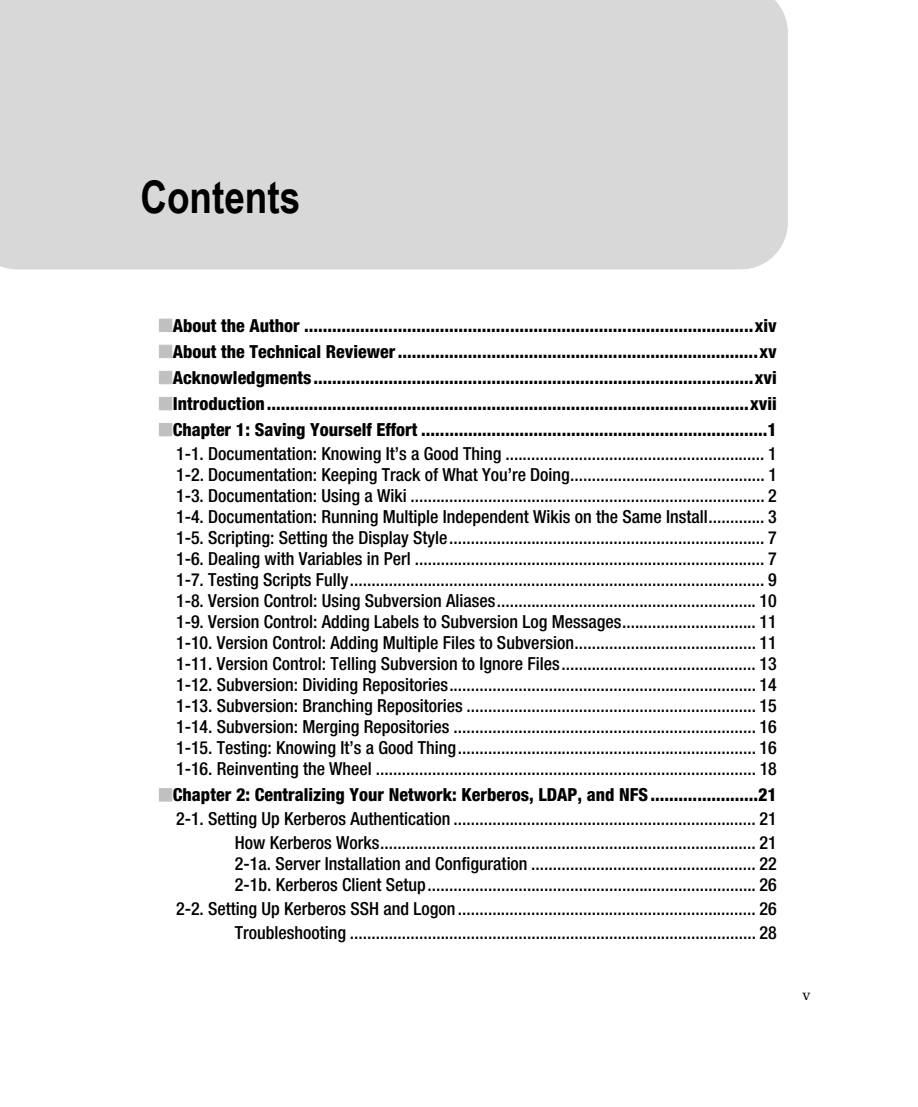
<style>
.page{position:relative;width:918px;height:1107px;background:#fff}
.page>*{position:absolute;margin:0;border:0;box-sizing:border-box;transform-origin:0 0}
.t1{font:700 45px "Arial Narrow";color:#000}
.t2{font:500 condensed 18px/21px "Helvetica Neue";color:#000;text-align:right}
.t3{font:800 condensed 18px/24.3px "Helvetica Neue";color:#000;text-align:right}
.t4{font:15px "Utopia";color:#000}
.s1{color:#c0c0c0}
.s2{font-weight:500}
.s3{font-weight:800}
</style>
<div class="page">
<div style="left:0;top:0;width:788px;height:270px;background:#d8d8d8"></div>
<h1 class="t1" style="left:140px;top:171px;width:161px">Contents</h1>
<p class="t3" style="left:159px;top:315px;width:620px"><span class="s1">■</span>About the Author ................................................................................................xiv</p>
<p class="t3" style="left:159px;top:341px;width:620px"><span class="s1">■</span>About the Technical Reviewer.............................................................................xv</p>
<p class="t3" style="left:159px;top:367px;width:620px"><span class="s1">■</span>Acknowledgments..............................................................................................xvi</p>
<p class="t3" style="left:159px;top:393px;width:620px"><span class="s1">■</span>Introduction.......................................................................................................xvii</p>
<p class="t3" style="left:159px;top:419px;width:620px"><span class="s1">■</span>Chapter 1: Saving Yourself Effort ..........................................................................1<br><span class="s2">1-1. Documentation: Knowing It’s a Good Thing ............................................................ 1</span></p>
<p class="t2" style="left:176px;top:466px;width:602px;text-align:justify">1-2. Documentation: Keeping Track of What You’re Doing............................................. 1<br>1-3. Documentation: Using a Wiki .................................................................................. 2<br>1-4. Documentation: Running Multiple Independent Wikis on the Same Install............. 3<br>1-5. Scripting: Setting the Display Style......................................................................... 7<br>1-6. Dealing with Variables in Perl ................................................................................. 7<br>1-7. Testing Scripts Fully................................................................................................ 9<br>1-8. Version Control: Using Subversion Aliases............................................................ 10<br>1-9. Version Control: Adding Labels to Subversion Log Messages............................... 11<br>1-10. Version Control: Adding Multiple Files to Subversion.......................................... 11<br>1-11. Version Control: Telling Subversion to Ignore Files............................................. 13<br>1-12. Subversion: Dividing Repositories....................................................................... 14<br>1-13. Subversion: Branching Repositories ................................................................... 15<br>1-14. Subversion: Merging Repositories ...................................................................... 16<br>1-15. Testing: Knowing It’s a Good Thing..................................................................... 16<br>1-16. Reinventing the Wheel ........................................................................................ 18</p>
<p class="t2" style="left:159px;top:784px;width:620px;line-height:24.2px"><span class="s1">■</span><span class="s3">Chapter 2: Centralizing Your Network: Kerberos, LDAP, and NFS.......................21<br></span>2-1. Setting Up Kerberos Authentication ...................................................................... 21<br>How Kerberos Works....................................................................................... 21</p>
<p class="t2" style="left:235px;top:855px;width:543px;text-align:left">2-1a. Server Installation and Configuration .................................................... 22<br>2-1b. Kerberos Client Setup............................................................................ 26</p>
<p class="t2" style="left:176px;top:899px;width:602px;line-height:24px">2-2. Setting Up Kerberos SSH and Logon ..................................................................... 26<br>Troubleshooting .............................................................................................. 28</p>
<p class="t4" style="left:802px;top:989px;width:9px">v</p>
</div>
